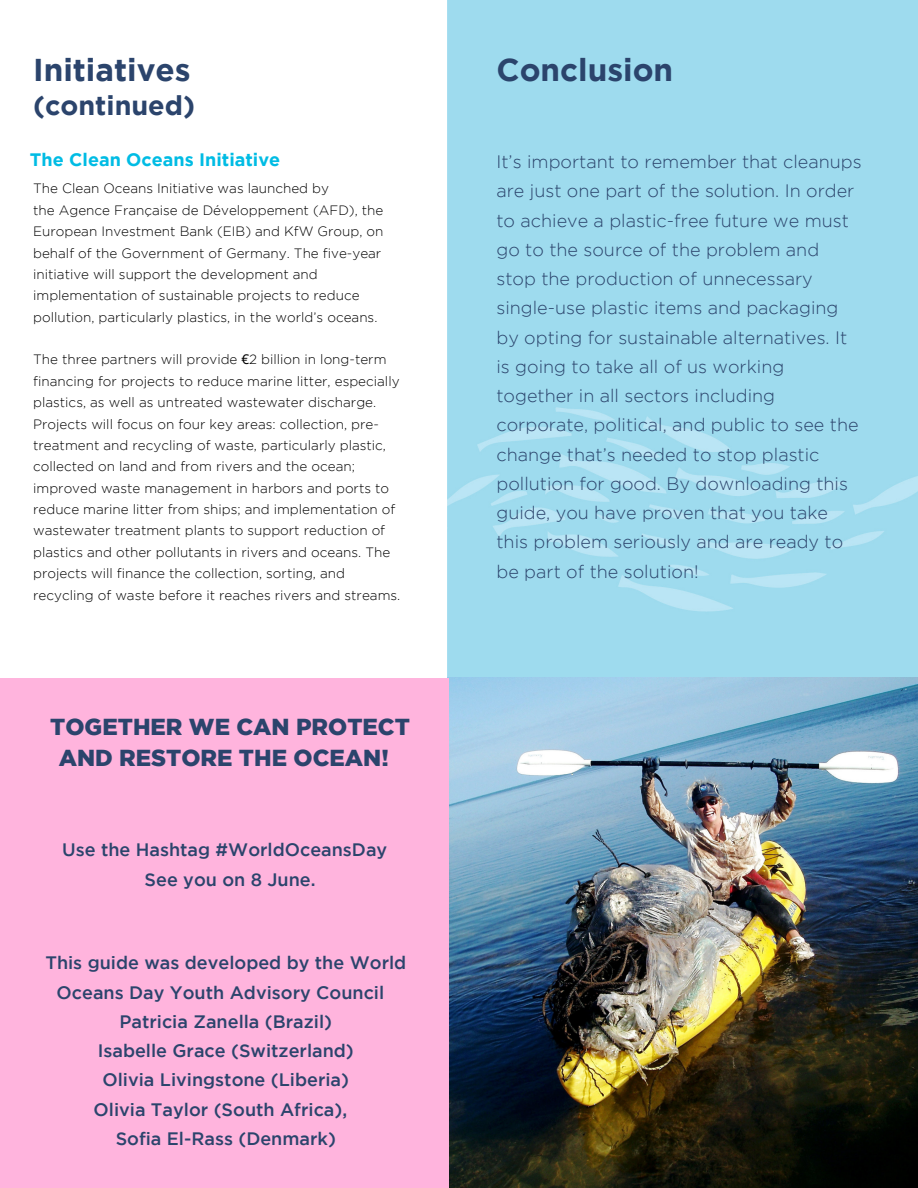
<style>
.page{position:relative;width:918px;height:1188px;background:#fff}
.page>*{position:absolute;margin:0;border:0;box-sizing:border-box;transform-origin:0 0}
.t1{font:700 31.5px "Gotham";color:#2b446c}
.t2{font:700 27px "Gotham";color:#2b446c}
.t3{font:900 23.1px/31.3px "Gotham";color:#2b446c;text-align:center}
.t4{font:300 18px/29.2px "Gotham";color:#2b446c}
.t5{font:500 18px/29.2px "Gotham";color:#2b446c;text-align:center}
.t6{font:700 18px "Gotham";color:#00bce4}
.t7{font:300 13.5px/21.3px "Gotham";color:#000}
.s1{font-family:"Noto Sans";font-weight:400}
</style>
<div class="page">
<img style="left:449px;top:678px;width:469px;height:510px">
<div style="left:0;top:678px;width:449px;height:510px;background:#ffb4dd"></div>
<h1 class="t1" style="left:33px;top:58px;width:159px">Initiatives</h1>
<h2 class="t2" style="left:33px;top:96px;width:163px">(continued)</h2>
<h3 class="t6" style="left:30px;top:153px;width:252px">The Clean Oceans Initiative</h3>
<p class="t7" style="left:33px;top:179px;width:352px">The Clean Oceans Initiative was launched by<br>the Agence Française de Développement (AFD), the European Investment Bank (EIB) and KfW Group, on behalf of the Government of Germany. The five-year initiative will support the development and implementation of sustainable projects to reduce pollution, particularly plastics, in the world’s oceans.</p>
<p class="t7" style="left:33px;top:350px;width:369px">The three partners will provide <span class="s1">€</span>2 billion in long-term financing for projects to reduce marine litter, especially plastics, as well as untreated wastewater discharge.<br>Projects will focus on four key areas: collection, pre&shy;treatment and recycling of waste, particularly plastic, collected on land and from rivers and the ocean; improved waste management in harbors and ports to reduce marine litter from ships; and implementation of wastewater treatment plants to support reduction of plastics and other pollutants in rivers and oceans. The projects will finance the collection, sorting, and recycling of waste before it reaches rivers and streams.</p>
<h3 class="t3" style="left:50px;top:712px;width:361px">TOGETHER WE CAN PROTECT<br>AND RESTORE THE OCEAN!</h3>
<h3 class="t5" style="left:62px;top:837px;width:327px">Use the Hashtag #WorldOceansDay<br>See you on 8 June.</h3>
<h3 class="t5" style="left:45px;top:950px;width:362px">This guide was developed by the World</h3>
<h3 class="t5" style="left:57px;top:979px;width:329px">Oceans Day Youth Advisory Council</h3>
<h3 class="t5" style="left:120px;top:1008px;width:214px">Patricia Zanella (Brazil)</h3>
<h3 class="t5" style="left:98px;top:1037px;width:258px">Isabelle Grace (Switzerland)</h3>
<h3 class="t5" style="left:103px;top:1067px;width:248px">Olivia Livingstone (Liberia)</h3>
<h3 class="t5" style="left:94px;top:1096px;width:255px">Olivia Taylor (South Africa),</h3>
<h3 class="t5" style="left:116px;top:1125px;width:222px">Sofia El-Rass (Denmark)</h3>
<h1 class="t1" style="left:496px;top:58px;width:178px">Conclusion</h1>
<p class="t4" style="left:496px;top:148px;width:367px">It’s important to remember that cleanups are just one part of the solution. In order to achieve a plastic-free future we must go to the source of the problem and stop the production of unnecessary single-use plastic items and packaging by opting for sustainable alternatives. It is going to take all of us working together in all sectors including corporate, political, and public to see the change that’s needed to stop plastic pollution for good. By downloading this guide, you have proven that you take this problem seriously and are ready to be part of the solution!</p>
</div>
